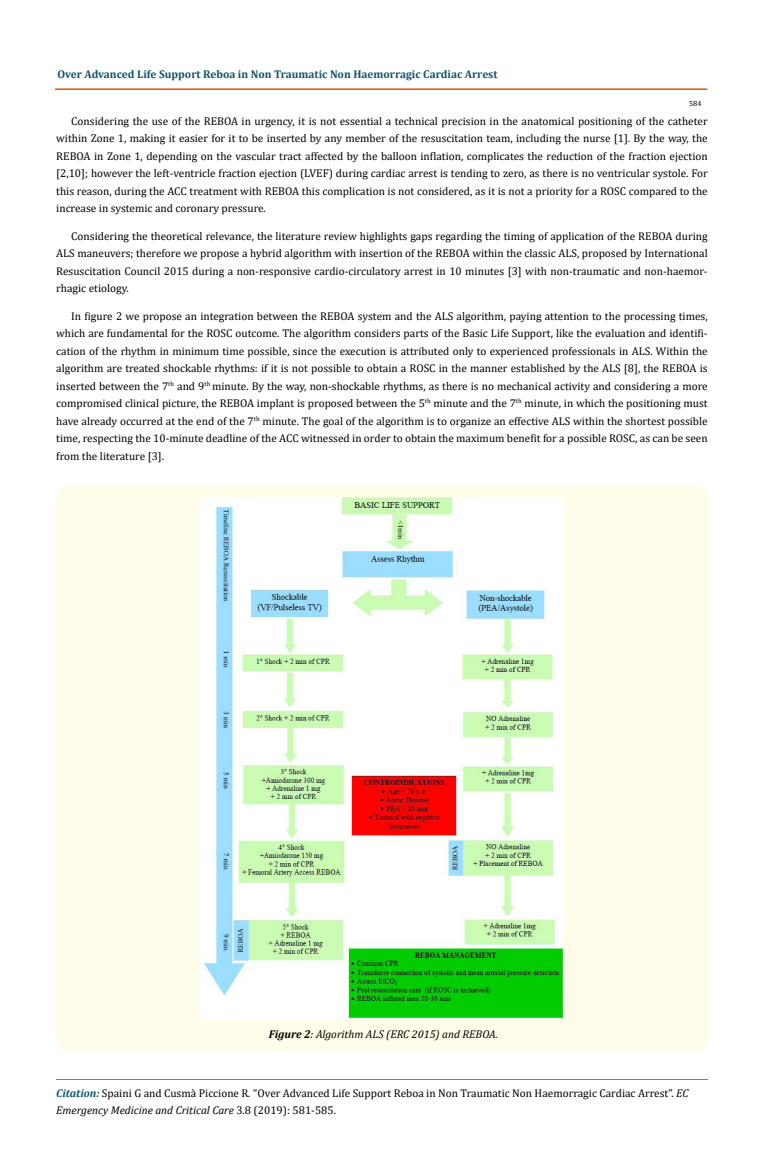
<style>
.page{position:relative;width:764px;height:1170px;background:#fff}
.page>*{position:absolute;margin:0;border:0;box-sizing:border-box;transform-origin:0 0}
.t1{font:11.25px/17.5px "Cambria";color:#000;text-align:justify}
.t2{font:700 11.25px "Cambria";color:#0e546a}
.t3{font:italic 11.25px "Cambria";color:#000}
.t4{font:7.5px "Cambria";color:#000}
.s1{font-weight:700}
.s2{font-weight:700;font-style:italic;color:#0e546a}
.s3{font-style:italic}
</style>
<div class="page">
<div style="left:55px;top:89px;width:652px;height:1px;border:1px solid #e05d1a"></div>
<hr style="left:56px;top:1079px;width:651px;height:1px;background:#e05d1a">
<div style="left:56px;top:485px;width:653px;height:566px;background:#fffde9;border-radius:15px"></div>
<img style="left:201px;top:498px;width:362px;height:521px">
<p class="t2" style="left:57px;top:66px;width:441px">Over Advanced Life Support Reboa in Non Traumatic Non Haemorragic Cardiac Arrest</p>
<p class="t1" style="left:56px;top:112px;width:653px;text-indent:15px">Considering the use of the REBOA in urgency, it is not essential a technical precision in the anatomical positioning of the catheter within Zone 1, making it easier for it to be inserted by any member of the resuscitation team, including the nurse [1]. By the way, the REBOA in Zone 1, depending on the vascular tract affected by the balloon inflation, complicates the reduction of the fraction ejection [2,10]; however the left-ventricle fraction ejection (LVEF) during cardiac arrest is tending to zero, as there is no ventricular systole. For this reason, during the ACC treatment with REBOA this complication is not considered, as it is not a priority for a ROSC compared to the increase in systemic and coronary pressure.</p>
<p class="t1" style="left:56px;top:227px;width:653px;text-indent:15px">Considering the theoretical relevance, the literature review highlights gaps regarding the timing of application of the REBOA during ALS maneuvers; therefore we propose a hybrid algorithm with insertion of the REBOA within the classic ALS, proposed by International Resuscitation Council 2015 during a non-responsive cardio-circulatory arrest in 10 minutes [3] with non-traumatic and non-haemor&shy;rhagic etiology.</p>
<p class="t1" style="left:56px;top:307px;width:653px;text-indent:15px">In figure 2 we propose an integration between the REBOA system and the ALS algorithm, paying attention to the processing times, which are fundamental for the ROSC outcome. The algorithm considers parts of the Basic Life Support, like the evaluation and identifi&shy;cation of the rhythm in minimum time possible, since the execution is attributed only to experienced professionals in ALS. Within the algorithm are treated shockable rhythms: if it is not possible to obtain a ROSC in the manner established by the ALS [8], the REBOA is inserted between the 7<sup>th</sup> and 9<sup>th</sup> minute. By the way, non-shockable rhythms, as there is no mechanical activity and considering a more compromised clinical picture, the REBOA implant is proposed between the 5<sup>th</sup> minute and the 7<sup>th</sup> minute, in which the positioning must have already occurred at the end of the 7<sup>th</sup> minute. The goal of the algorithm is to organize an effective ALS within the shortest possible time, respecting the 10-minute deadline of the ACC witnessed in order to obtain the maximum benefit for a possible ROSC, as can be seen from the literature [3].</p>
<p class="t4" style="left:689px;top:99px;width:14px">584</p>
<p class="t3" style="left:269px;top:1026px;width:231px"><span class="s1">Figure 2</span>: Algorithm ALS (ERC 2015) and REBOA.</p>
<p class="t1" style="left:56px;top:1084px;width:634px"><span class="s2">Citation:</span> Spaini G and Cusmà Piccione R<span class="s3">.</span> “Over Advanced Life Support Reboa in Non Traumatic Non Haemorragic Cardiac Arrest”. <span class="s3">EC<br>Emergency Medicine and Critical Care</span> 3.8 (2019): 581-585.</p>
</div>
